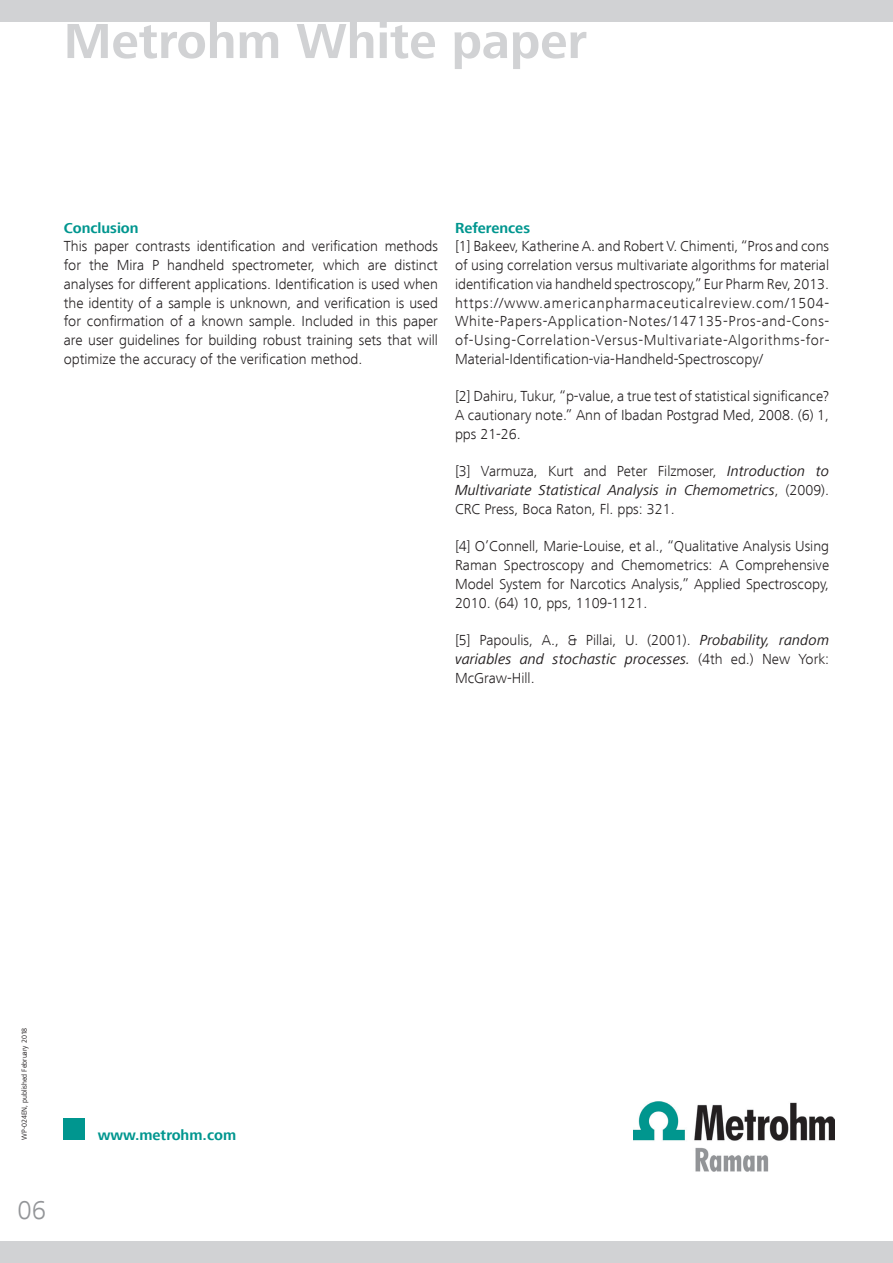
<style>
.page{position:relative;width:893px;height:1263px;background:#fff}
.page>*{position:absolute;margin:0;border:0;box-sizing:border-box;transform-origin:0 0}
.t1{font:700 51px "Frutiger Next LT";color:#d1d2d4}
.t2{font:300 27px "Frutiger Next LT";color:#939598}
.t3{font:300 15px/18.8px "Frutiger Next LT";color:#231f20;text-align:justify}
.t4{font:700 15px "Frutiger Next LT";color:#00968f}
.t5{font:7.5px "Frutiger Next LT";color:#231f20}
.s1{font-weight:400;font-style:italic}
</style>
<div class="page">
<div style="left:0;top:0;width:893px;height:21px;background:#d1d2d4"></div>
<div style="left:0;top:1242px;width:893px;height:21px;background:#d1d2d4"></div>
<div style="left:64px;top:1118px;width:21px;height:22px;background:#00968f"></div>
<img style="left:634px;top:1101px;width:200px;height:70px">
<h1 class="t1" style="left:64px;top:13px;width:525px">Metrohm White paper</h1>
<p class="t4" style="left:64px;top:219px;width:76px">Conclusion</p>
<p class="t3" style="left:64px;top:237px;width:376px">This paper contrasts identification and verification methods for the Mira P handheld spectrometer, which are distinct analyses for different applications. Identification is used when the identity of a sample is unknown, and verification is used for confirmation of a known sample. Included in this paper are user guidelines for building robust training sets that will optimize the accuracy of the verification method.</p>
<p class="t4" style="left:455px;top:219px;width:77px">References</p>
<p class="t3" style="left:455px;top:237px;width:376px">[1] Bakeev, Katherine A. and Robert V. Chimenti, “Pros and cons of using correlation versus multivariate algorithms for material identification via handheld spectroscopy,” Eur Pharm Rev, 2013. https://www.americanpharmaceuticalreview.com/1504- White-Papers-Application-Notes/147135-Pros-and-Cons&shy;of-Using-Correlation-Versus-Multivariate-Algorithms-for-Material-Identification-via-Handheld-Spectroscopy/</p>
<p class="t3" style="left:455px;top:387px;width:376px">[2] Dahiru, Tukur, “p-value, a true test of statistical significance?<br>A cautionary note.” Ann of Ibadan Postgrad Med, 2008. (6) 1, pps 21-26.</p>
<p class="t3" style="left:455px;top:462px;width:376px">[3] Varmuza, Kurt and Peter Filzmoser, <span class="s1">Introduction to Multivariate Statistical Analysis in Chemometrics</span>, (2009).<br>CRC Press, Boca Raton, Fl. pps: 321.</p>
<p class="t3" style="left:455px;top:537px;width:376px">[4] O’Connell, Marie-Louise, et al., “Qualitative Analysis Using Raman Spectroscopy and Chemometrics: A Comprehensive Model System for Narcotics Analysis,” Applied Spectroscopy, 2010. (64) 10, pps, 1109-1121.</p>
<p class="t3" style="left:455px;top:631px;width:376px">[5] Papoulis, A., &amp; Pillai, U. (2001). <span class="s1">Probability, random variables and stochastic processes.</span> (4th ed.) New York:<br>McGraw-Hill.</p>
<p class="t5" style="left:20px;top:1140px;width:114px;rotate:-90deg">WP-024EN, published February 2018</p>
<h2 class="t2" style="left:18px;top:1195px;width:30px">06</h2>
<p class="t4" style="left:98px;top:1126px;width:140px">www.metrohm.com</p>
</div>
